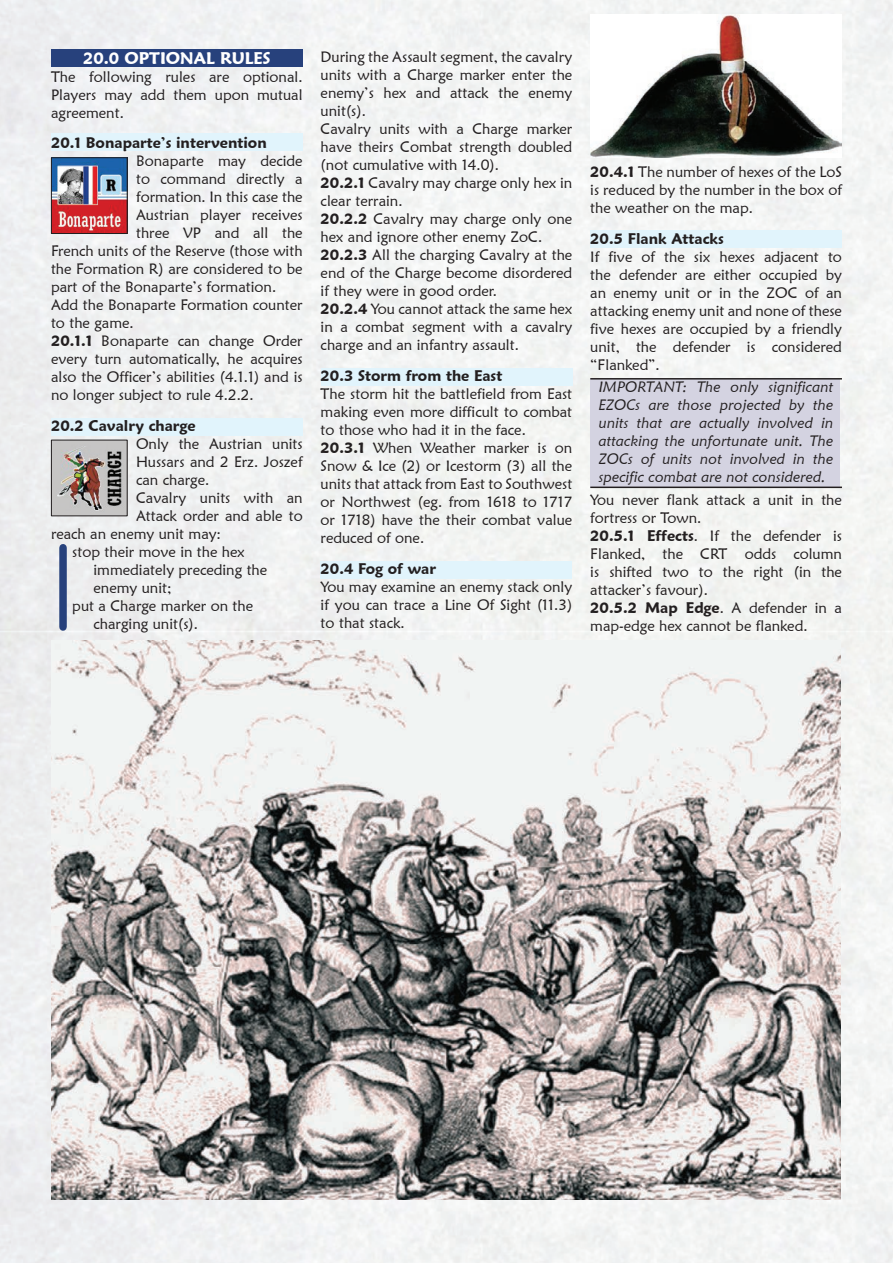
<style>
.page{position:relative;width:893px;height:1263px;background:#f2f3f3}
.page>*{position:absolute;margin:0;border:0;box-sizing:border-box;transform-origin:0 0}
.t1{font:600 16.5px "Maiandra GD";color:#fff}
.t2{font:15px/18px "Maiandra GD";color:#231f20;text-align:justify}
.t3{font:italic 15px/18px "Maiandra GD";color:#231f20;text-align:justify}
.t4{font:600 15px "Maiandra GD";color:#231f20}
.s1{font-weight:600}
</style>
<div class="page">
<div style="left:590px;top:379px;width:250px;height:109px;background:#d4d3e1"></div>
<div style="left:590px;top:231px;width:252px;height:17px;background:#e1f4fc"></div>
<div style="left:320px;top:561px;width:252px;height:17px;background:#e1f4fc"></div>
<div style="left:321px;top:368px;width:251px;height:17px;background:#e1f4fc"></div>
<div style="left:51px;top:418px;width:252px;height:17px;background:#e1f4fc"></div>
<div style="left:51px;top:134px;width:252px;height:17px;background:#e1f4fc"></div>
<div style="left:51px;top:49px;width:252px;height:17px;background:#27417c"></div>
<hr style="left:590px;top:378px;width:252px;height:2px;background:#231f20">
<hr style="left:590px;top:487px;width:252px;height:1px;background:#231f20">
<img style="left:51px;top:640px;width:790px;height:559px">
<img style="left:53px;top:442px;width:73px;height:72px">
<div style="left:51px;top:440px;width:77px;height:76px;border:1px solid #231f20"></div>
<img style="left:53px;top:159px;width:73px;height:73px">
<div style="left:51px;top:157px;width:77px;height:77px;border:1px solid #231f20"></div>
<div style="left:59px;top:548px;width:8px;height:79px;background:#27417c"></div>
<img style="left:590px;top:14px;width:252px;height:143px">
<p class="t1" style="left:83px;top:48px;width:189px">20.0 OPTIONAL RULES</p>
<p class="t2" style="left:51px;top:67px;width:253px">The following rules are optional.<br>Players may add them upon mutual agreement.</p>
<p class="t4" style="left:51px;top:134px;width:217px">20.1 Bonaparte’s intervention</p>
<p class="t2" style="left:136px;top:152px;width:168px">Bonaparte may decide</p>
<p class="t2" style="left:136px;top:170px;width:168px">to command directly a</p>
<p class="t2" style="left:136px;top:188px;width:168px">formation. In this case the</p>
<p class="t2" style="left:136px;top:206px;width:168px">Austrian player receives</p>
<p class="t2" style="left:136px;top:224px;width:168px">three VP and all the</p>
<p class="t2" style="left:51px;top:242px;width:253px">French units of the Reserve (those with</p>
<p class="t2" style="left:51px;top:260px;width:253px">the Formation R) are considered to be</p>
<p class="t2" style="left:51px;top:278px;width:227px">part of the Bonaparte’s formation.</p>
<p class="t2" style="left:51px;top:296px;width:253px">Add the Bonaparte Formation counter</p>
<p class="t2" style="left:51px;top:314px;width:84px">to the game.</p>
<p class="t2" style="left:51px;top:332px;width:253px"><span class="s1">20.1.1</span> Bonaparte can change Order</p>
<p class="t2" style="left:51px;top:350px;width:253px">every turn automatically, he acquires</p>
<p class="t2" style="left:51px;top:368px;width:253px">also the Officer’s abilities (4.1.1) and is</p>
<p class="t2" style="left:51px;top:386px;width:204px">no longer subject to rule 4.2.2.</p>
<p class="t4" style="left:51px;top:417px;width:146px">20.2 Cavalry charge</p>
<p class="t2" style="left:136px;top:435px;width:168px">Only the Austrian units</p>
<p class="t2" style="left:136px;top:453px;width:168px">Hussars and 2 Erz. Joszef</p>
<p class="t2" style="left:136px;top:471px;width:75px">can charge.</p>
<p class="t2" style="left:136px;top:489px;width:168px">Cavalry units with an</p>
<p class="t2" style="left:136px;top:507px;width:168px">Attack order and able to</p>
<p class="t2" style="left:51px;top:525px;width:171px">reach an enemy unit may:</p>
<p class="t2" style="left:72px;top:543px;width:174px">stop their move in the hex</p>
<p class="t2" style="left:94px;top:561px;width:175px">immediately preceding the</p>
<p class="t2" style="left:94px;top:579px;width:80px">enemy unit;</p>
<p class="t2" style="left:72px;top:597px;width:182px">put a Charge marker on the</p>
<p class="t2" style="left:94px;top:615px;width:106px">charging unit(s).</p>
<p class="t2" style="left:321px;top:48px;width:253px;text-align:left">During the Assault segment, the cavalry units with a Charge marker enter the enemy’s hex and attack the enemy unit(s).<br>Cavalry units with a Charge marker have theirs Combat strength doubled (not cumulative with 14.0).<br><span class="s1">20.2.1</span> Cavalry may charge only hex in clear terrain.<br><span class="s1">20.2.2</span> Cavalry may charge only one hex and ignore other enemy ZoC.<br><span class="s1">20.2.3</span> All the charging Cavalry at the end of the Charge become disordered if they were in good order.<br><span class="s1">20.2.4</span> You cannot attack the same hex in a combat segment with a cavalry charge and an infantry assault.</p>
<p class="t4" style="left:321px;top:367px;width:183px">20.3 Storm from the East</p>
<p class="t2" style="left:321px;top:385px;width:253px;text-align:left">The storm hit the battlefield from East making even more difficult to combat to those who had it in the face.<br><span class="s1">20.3.1</span> When Weather marker is on Snow &amp; Ice (2) or Icestorm (3) all the units that attack from East to Southwest or Northwest (eg. from 1618 to 1717 or 1718) have the their combat value reduced of one.</p>
<p class="t4" style="left:321px;top:559px;width:117px">20.4 Fog of war</p>
<p class="t2" style="left:321px;top:577px;width:253px">You may examine an enemy stack only if you can trace a Line Of Sight (11.3) to that stack.</p>
<p class="t2" style="left:590px;top:163px;width:253px"><span class="s1">20.4.1</span> The number of hexes of the LoS is reduced by the number in the box of the weather on the map.</p>
<p class="t4" style="left:590px;top:230px;width:135px">20.5 Flank Attacks</p>
<p class="t2" style="left:590px;top:248px;width:253px">If five of the six hexes adjacent to the defender are either occupied by an enemy unit or in the ZOC of an attacking enemy unit and none of these five hexes are occupied by a friendly unit, the defender is considered “Flanked”.</p>
<p class="t3" style="left:599px;top:378px;width:236px">IMPORTANT: The only significant EZOCs are those projected by the units that are actually involved in attacking the unfortunate unit. The ZOCs of units not involved in the specific combat are not considered.</p>
<p class="t2" style="left:590px;top:490px;width:253px;text-align:left">You never flank attack a unit in the fortress or Town.<br><span class="s1">20.5.1 Effects</span>. If the defender is<br>Flanked, the CRT odds column is shifted two to the right (in the attacker’s favour).<br><span class="s1">20.5.2 Map Edge</span>. A defender in a map-edge hex cannot be flanked.</p>
</div>
